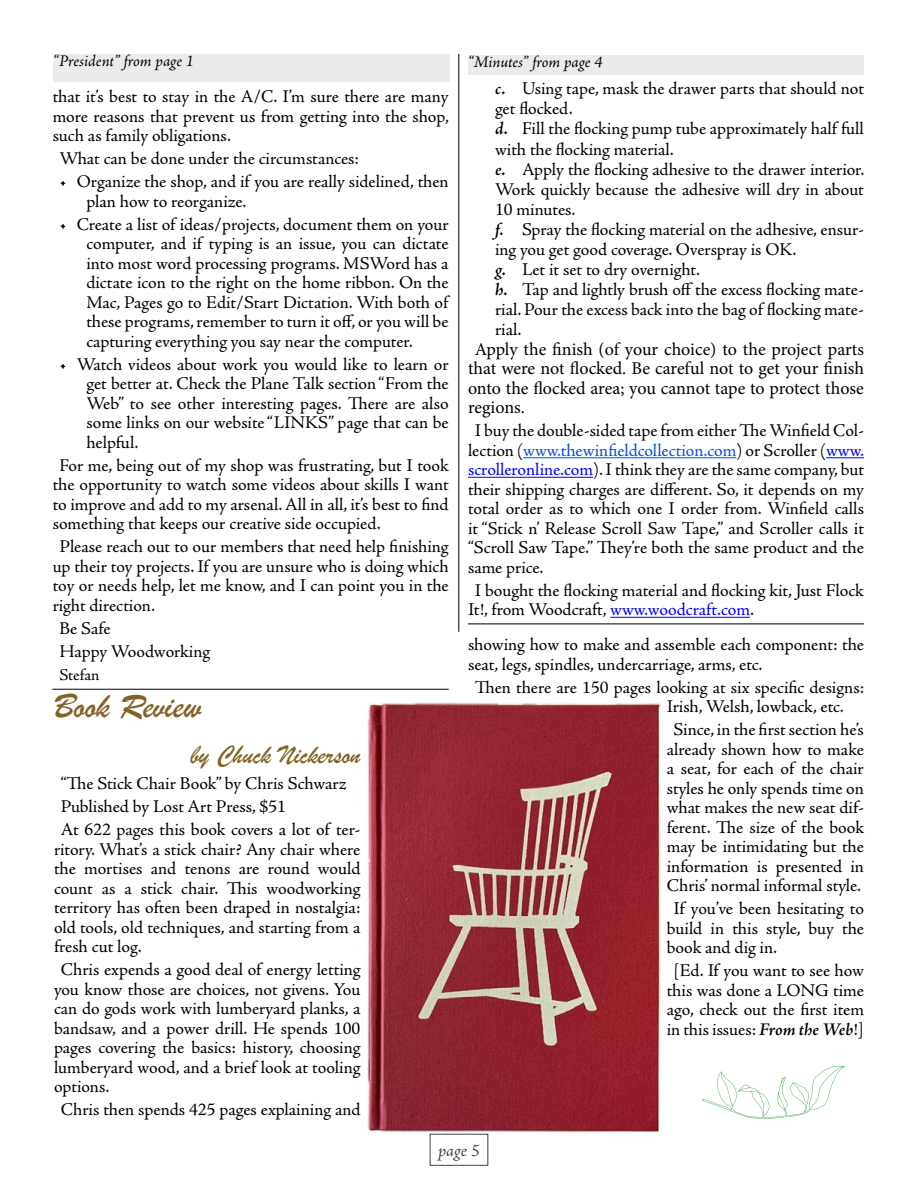
<style>
.page{position:relative;width:918px;height:1188px;background:#fff}
.page>*{position:absolute;margin:0;border:0;box-sizing:border-box;transform-origin:0 0}
.Marker_felt{font:36px "Brush Script";color:#836223}
.marker_felt_author{font:27px "Brush Script";color:#836223}
.Final_Basic{font:18px/19.5px "Adobe Jenson Pro";letter-spacing:-.005em;color:#000;text-align:justify}
.Final_Basic-2{font:18px/19.5px "Minion Pro";letter-spacing:-.005em;color:#000;text-align:justify}
.t1{font:italic 18px "Adobe Jenson Pro";color:#000}
.from_page{font:italic 16.5px "Adobe Jenson Pro";letter-spacing:-.005em;color:#000}
.Final_Basic-3{font:16.5px "Adobe Jenson Pro";color:#000}
.s1{font-weight:600;font-style:italic}
.s2{color:#094fd1}
.s3{color:#00f}
</style>
<div class="page">
<hr style="left:52px;top:689px;width:397px;height:1px;background:#000">
<hr style="left:468px;top:624px;width:396px;height:1px;background:#000">
<hr style="left:459px;top:54px;width:1px;height:578px;background:#000">
<svg style="left:702px;top:1066px;width:143px;height:53px"></svg>
<div style="left:53px;top:54px;width:397px;height:28px;background:#ebebec"></div>
<hr style="left:523px;top:457px;width:213px;height:1px;background:#094fd1">
<hr style="left:826px;top:457px;width:38px;height:1px;background:#00f">
<hr style="left:468px;top:477px;width:125px;height:1px;background:#00f">
<hr style="left:610px;top:617px;width:140px;height:1px;background:#00f">
<div style="left:468px;top:55px;width:396px;height:20px;background:#ebebec"></div>
<img style="left:367px;top:702px;width:293px;height:430px">
<p class="from_page" style="left:53px;top:51px;width:142px">“President” from page 1</p>
<p class="Final_Basic" style="left:53px;top:87px;width:398px">that it’s best to stay in the A/C. I’m sure there are many more reasons that prevent us from getting into the shop, such as family obligations.</p>
<p class="Final_Basic" style="left:59px;top:149px;width:301px">What can be done under the circumstances:</p>
<p class="Final_Basic" style="left:86px;top:172px;width:364px;text-indent:-27px">• Organize the shop, and if you are really sidelined, then plan how to reorganize.</p>
<p class="Final_Basic" style="left:86px;top:215px;width:364px;text-indent:-27px">• Create a list of ideas/projects, document them on your computer, and if typing is an issue, you can dictate into most word processing programs. MSWord has a dictate icon to the right on the home ribbon. On the Mac, Pages go to Edit/Start Dictation. With both of these programs, remember to turn it off, or you will be capturing everything you say near the computer.</p>
<p class="Final_Basic" style="left:86px;top:355px;width:364px;text-indent:-27px">• Watch videos about work you would like to learn or get better at. Check the Plane Talk section “From the Web” to see other interesting pages. There are also some links on our website “LINKS” page that can be helpful.</p>
<p class="Final_Basic" style="left:53px;top:456px;width:398px;text-indent:7px">For me, being out of my shop was frustrating, but I took the opportunity to watch some videos about skills I want to improve and add to my arsenal. All in all, it’s best to find something that keeps our creative side occupied.</p>
<p class="Final_Basic" style="left:53px;top:537px;width:398px;text-indent:7px">Please reach out to our members that need help finishing up their toy projects. If you are unsure who is doing which toy or needs help, let me know, and I can point you in the right direction.</p>
<p class="Final_Basic" style="left:59px;top:619px;width:53px">Be Safe</p>
<p class="Final_Basic" style="left:59px;top:642px;width:152px">Happy Woodworking</p>
<p class="Final_Basic-3" style="left:59px;top:665px;width:42px">Stefan</p>
<p class="Marker_felt" style="left:54px;top:682px;width:149px">Book Review</p>
<p class="marker_felt_author" style="left:191px;top:737px;width:171px">by Chuck Nickerson</p>
<p class="Final_Basic" style="left:61px;top:774px;width:287px">“The Stick Chair Book” by Chris Schwarz</p>
<p class="Final_Basic" style="left:61px;top:797px;width:227px">Published by Lost Art Press, $51</p>
<p class="Final_Basic" style="left:54px;top:820px;width:308px;text-indent:7px">At 622 pages this book covers a lot of ter&shy;ritory. What’s a stick chair? Any chair where the mortises and tenons are round would count as a stick chair. This woodworking territory has often been draped in nostalgia: old tools, old techniques, and starting from a fresh cut log.</p>
<p class="Final_Basic" style="left:54px;top:960px;width:308px;text-indent:7px">Chris expends a good deal of energy letting you know those are choices, not givens. You can do gods work with lumberyard planks, a bandsaw, and a power drill. He spends 100 pages covering the basics: history, choosing lumberyard wood, and a brief look at tooling options.</p>
<p class="Final_Basic" style="left:61px;top:1100px;width:301px">Chris then spends 425 pages explaining and</p>
<p class="from_page" style="left:468px;top:52px;width:136px">“Minutes” from page 4</p>
<p class="Final_Basic" style="left:495px;top:79px;width:371px;line-height:20.1px"><span class="s1">c.</span> Using tape, mask the drawer parts that should not get flocked.</p>
<p class="Final_Basic" style="left:495px;top:119px;width:370px;line-height:20.1px"><span class="s1">d.</span> Fill the flocking pump tube approximately half full with the flocking material.</p>
<p class="Final_Basic" style="left:495px;top:159px;width:371px;line-height:20.1px"><span class="s1">e.</span> Apply the flocking adhesive to the drawer interior.<br>Work quickly because the adhesive will dry in about 10 minutes.</p>
<p class="Final_Basic" style="left:495px;top:220px;width:371px;line-height:20.1px"><span class="s1">f.</span> Spray the flocking material on the adhesive, ensur&shy;ing you get good coverage. Overspray is OK.</p>
<p class="Final_Basic" style="left:495px;top:260px;width:207px"><span class="s1">g.</span> Let it set to dry overnight.</p>
<p class="Final_Basic" style="left:495px;top:280px;width:371px;line-height:20.1px"><span class="s1">h.</span> Tap and lightly brush off the excess flocking mate&shy;rial. Pour the excess back into the bag of flocking mate&shy;rial.</p>
<p class="Final_Basic-2" style="left:468px;top:340px;width:398px;text-indent:7px">Apply the finish (of your choice) to the project parts that were not flocked. Be careful not to get your finish onto the flocked area; you cannot tape to protect those regions.</p>
<p class="Final_Basic" style="left:468px;top:421px;width:398px;text-indent:7px">I buy the double-sided tape from either The Winfield Col&shy;lection (<span class="s2">www.thewinfieldcollection.com</span>) or Scroller (<span class="s3">www. scrolleronline.com</span>). I think they are the same company, but their shipping charges are different. So, it depends on my total order as to which one I order from. Winfield calls it “Stick n’ Release Scroll Saw Tape,” and Scroller calls it “Scroll Saw Tape.” They’re both the same product and the same price.</p>
<p class="Final_Basic" style="left:468px;top:581px;width:398px;text-indent:7px">I bought the flocking material and flocking kit, Just Flock<br>It!, from Woodcraft, <span class="s3">www.woodcraft.com</span>.</p>
<p class="Final_Basic" style="left:468px;top:635px;width:398px">showing how to make and assemble each component: the seat, legs, spindles, undercarriage, arms, etc.</p>
<p class="Final_Basic" style="left:667px;top:678px;width:199px;text-indent:-192px">Then there are 150 pages looking at six specific designs:<br>Irish, Welsh, lowback, etc.</p>
<p class="Final_Basic" style="left:667px;top:720px;width:199px;text-align:center">Since, in the first section he’s already shown how to make a seat, for each of the chair styles he only spends time on what makes the new seat dif&shy;ferent. The size of the book may be intimidating but the information is presented in<br>Chris’ normal informal style.</p>
<p class="Final_Basic" style="left:667px;top:899px;width:199px;text-indent:7px">If you’ve been hesitating to build in this style, buy the book and dig in.</p>
<p class="Final_Basic" style="left:667px;top:961px;width:199px;text-align:center">[Ed. If you want to see how this was done a LONG time ago, check out the first item in this issues: <span class="s1">From the Web</span>!]</p>
<p class="t1" style="left:438px;top:1140px;width:43px">page 5</p>
</div>
